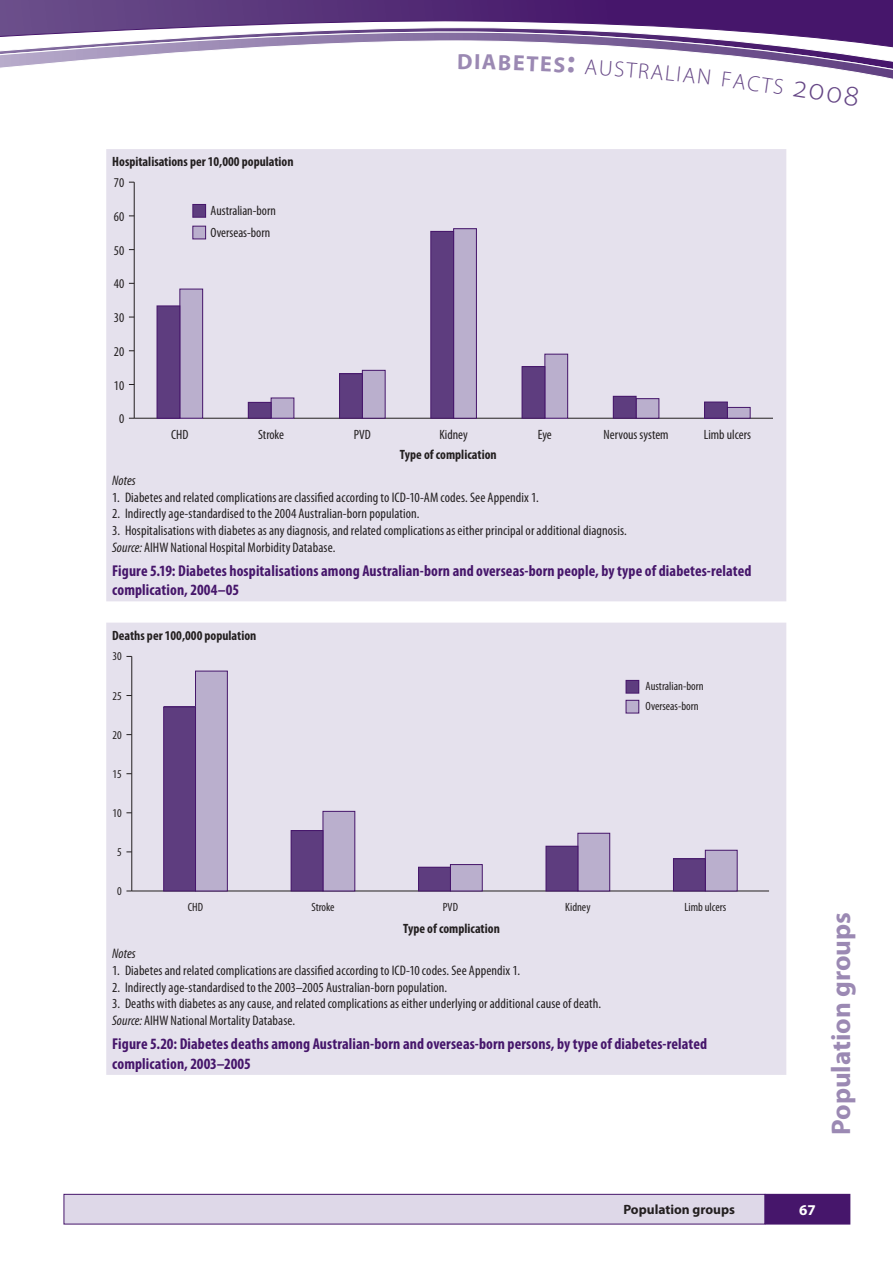
<style>
.page{position:relative;width:893px;height:1263px;background:#fff}
.page>*{position:absolute;margin:0;border:0;box-sizing:border-box;transform-origin:0 0}
.t1{font:700 27px "Myriad Pro";color:#9b89b3}
.t2{font:300 22.05px "Myriad Pro";color:#654685}
.t3{font:700 condensed 15.75px/19.5px "Myriad Pro";letter-spacing:.005em;color:#46166b}
.t4{font:700 15px "Myriad Pro";color:#fff}
.t5{font:condensed 13.8px/16.6px "Myriad Pro";letter-spacing:.005em;color:#231f20}
.t6{font:italic condensed 13.8px "Myriad Pro";letter-spacing:.005em;color:#231f20}
.t7{font:700 condensed 13.5px "Myriad Pro";color:#231f20}
.t8{font:condensed 13.5px "Myriad Pro";color:#231f20}
.t9{font:700 13.5px "Myriad Pro";color:#231f20}
.t10{font:condensed 12px "Myriad Pro";color:#231f20}
.s1{font-style:italic}
</style>
<div class="page">
<div style="left:64px;top:1194px;width:701px;height:30px;background:#ded8e8"></div>
<div style="left:64px;top:1194px;width:701px;height:30px;border:1px solid #46166b"></div>
<div style="left:765px;top:1194px;width:85px;height:30px;background:#46166b"></div>
<svg style="left:0;top:0;width:892px;height:18px;background:#522a75"></svg>
<svg style="left:0;top:18px;width:892px;height:8px;background:#6f4e8c"></svg>
<svg style="left:0;top:26px;width:892px;height:53px"></svg>
<div style="left:106px;top:149px;width:680px;height:452px;background:#e5e1ed"></div>
<hr style="left:134px;top:418px;width:639px;height:1px;background:#231f20">
<hr style="left:134px;top:182px;width:1px;height:236px;background:#231f20">
<div style="left:193px;top:226px;width:13px;height:13px;background:#baafcd"></div>
<div style="left:193px;top:226px;width:13px;height:13px;border:1px solid #46166b"></div>
<div style="left:180px;top:289px;width:23px;height:129px;background:#baafcd"></div>
<div style="left:180px;top:289px;width:23px;height:129px;border:1px solid #46166b"></div>
<div style="left:271px;top:398px;width:23px;height:20px;background:#baafcd"></div>
<div style="left:362px;top:370px;width:23px;height:48px;background:#baafcd"></div>
<div style="left:362px;top:370px;width:23px;height:48px;border:1px solid #46166b"></div>
<div style="left:454px;top:229px;width:22px;height:189px;background:#baafcd"></div>
<div style="left:453px;top:229px;width:24px;height:189px;border:1px solid #46166b"></div>
<div style="left:545px;top:354px;width:23px;height:64px;background:#baafcd"></div>
<div style="left:545px;top:354px;width:23px;height:64px;border:1px solid #46166b"></div>
<div style="left:636px;top:399px;width:23px;height:19px;background:#baafcd"></div>
<div style="left:636px;top:398px;width:23px;height:20px;border:1px solid #46166b"></div>
<div style="left:727px;top:407px;width:23px;height:11px;background:#baafcd"></div>
<div style="left:727px;top:407px;width:23px;height:11px;border:1px solid #46166b"></div>
<div style="left:193px;top:204px;width:13px;height:13px;background:#5e3d7f"></div>
<div style="left:193px;top:204px;width:13px;height:13px;border:1px solid #46166b"></div>
<div style="left:157px;top:306px;width:23px;height:112px;background:#5e3d7f"></div>
<div style="left:157px;top:306px;width:23px;height:112px;border:1px solid #46166b"></div>
<div style="left:248px;top:402px;width:23px;height:16px;background:#5e3d7f"></div>
<div style="left:248px;top:402px;width:23px;height:16px;border:1px solid #46166b"></div>
<div style="left:339px;top:374px;width:23px;height:44px;background:#5e3d7f"></div>
<div style="left:339px;top:374px;width:23px;height:44px;border:1px solid #46166b"></div>
<div style="left:431px;top:231px;width:23px;height:187px;background:#5e3d7f"></div>
<div style="left:431px;top:231px;width:23px;height:187px;border:1px solid #46166b"></div>
<div style="left:522px;top:367px;width:23px;height:51px;background:#5e3d7f"></div>
<div style="left:522px;top:366px;width:23px;height:52px;border:1px solid #46166b"></div>
<div style="left:613px;top:396px;width:23px;height:22px;background:#5e3d7f"></div>
<div style="left:613px;top:396px;width:23px;height:22px;border:1px solid #46166b"></div>
<div style="left:704px;top:402px;width:23px;height:16px;background:#5e3d7f"></div>
<div style="left:704px;top:402px;width:23px;height:16px;border:1px solid #46166b"></div>
<div style="left:106px;top:623px;width:680px;height:452px;background:#e5e1ed"></div>
<hr style="left:132px;top:891px;width:637px;height:1px;background:#231f20">
<hr style="left:132px;top:656px;width:1px;height:235px;background:#231f20">
<div style="left:626px;top:700px;width:13px;height:13px;background:#baafcd"></div>
<div style="left:626px;top:700px;width:13px;height:13px;border:1px solid #46166b"></div>
<div style="left:195px;top:671px;width:32px;height:220px;background:#baafcd"></div>
<div style="left:195px;top:671px;width:33px;height:220px;border:1px solid #46166b"></div>
<div style="left:323px;top:811px;width:32px;height:80px;background:#baafcd"></div>
<div style="left:323px;top:811px;width:32px;height:80px;border:1px solid #46166b"></div>
<div style="left:450px;top:865px;width:32px;height:26px;background:#baafcd"></div>
<div style="left:450px;top:864px;width:32px;height:27px;border:1px solid #46166b"></div>
<div style="left:578px;top:833px;width:32px;height:58px;background:#baafcd"></div>
<div style="left:578px;top:833px;width:32px;height:58px;border:1px solid #46166b"></div>
<div style="left:705px;top:850px;width:32px;height:41px;background:#baafcd"></div>
<div style="left:705px;top:850px;width:32px;height:41px;border:1px solid #46166b"></div>
<div style="left:626px;top:680px;width:13px;height:13px;background:#5e3d7f"></div>
<div style="left:626px;top:680px;width:13px;height:13px;border:1px solid #46166b"></div>
<div style="left:164px;top:707px;width:31px;height:184px;background:#5e3d7f"></div>
<div style="left:163px;top:707px;width:33px;height:184px;border:1px solid #46166b"></div>
<div style="left:291px;top:831px;width:32px;height:60px;background:#5e3d7f"></div>
<div style="left:291px;top:830px;width:32px;height:61px;border:1px solid #46166b"></div>
<div style="left:418px;top:867px;width:32px;height:24px;background:#5e3d7f"></div>
<div style="left:418px;top:867px;width:33px;height:24px;border:1px solid #46166b"></div>
<div style="left:546px;top:846px;width:32px;height:45px;background:#5e3d7f"></div>
<div style="left:546px;top:846px;width:32px;height:45px;border:1px solid #46166b"></div>
<div style="left:673px;top:859px;width:32px;height:32px;background:#5e3d7f"></div>
<div style="left:673px;top:859px;width:32px;height:32px;border:1px solid #46166b"></div>
<svg style="left:459px;top:54px;width:116px;height:19px"></svg>
<svg style="left:585px;top:59px;width:79px;height:20px"></svg>
<svg style="left:722px;top:72px;width:9px;height:7px"></svg>
<p class="t7" style="left:112px;top:157px;width:183px">Hospitalisations per 10,000 population</p>
<p class="t8" style="left:114px;top:178px;width:12px">70</p>
<p class="t8" style="left:114px;top:211px;width:12px">60</p>
<p class="t8" style="left:114px;top:245px;width:12px">50</p>
<p class="t8" style="left:114px;top:279px;width:12px">40</p>
<p class="t8" style="left:114px;top:313px;width:12px">30</p>
<p class="t8" style="left:114px;top:346px;width:12px">20</p>
<p class="t8" style="left:114px;top:380px;width:12px">10</p>
<p class="t8" style="left:119px;top:414px;width:7px">0</p>
<p class="t8" style="left:211px;top:206px;width:67px">Australian-born</p>
<p class="t8" style="left:211px;top:227px;width:61px">Overseas-born</p>
<h2 class="t2" style="left:666px;top:64px;width:48px;rotate:6deg">LIAN</h2>
<h2 class="t2" style="left:734px;top:72px;width:52px;rotate:8deg">ACTS</h2>
<p class="t8" style="left:171px;top:429px;width:19px">CHD</p>
<p class="t8" style="left:258px;top:429px;width:28px">Stroke</p>
<p class="t8" style="left:354px;top:429px;width:19px">PVD</p>
<p class="t8" style="left:439px;top:429px;width:30px">Kidney</p>
<p class="t8" style="left:538px;top:429px;width:15px">Eye</p>
<p class="t8" style="left:604px;top:429px;width:66px">Nervous system</p>
<p class="t8" style="left:704px;top:429px;width:49px">Limb ulcers</p>
<p class="t7" style="left:400px;top:450px;width:98px">Type of complication</p>
<p class="t6" style="left:112px;top:475px;width:25px">Notes</p>
<p class="t5" style="left:112px;top:490px;width:428px">1. Diabetes and related complications are classified according to ICD-10-AM codes. See Appendix 1.</p>
<p class="t5" style="left:112px;top:507px;width:309px">2. Indirectly age-standardised to the 2004 Australian-born population.</p>
<p class="t5" style="left:112px;top:523px;width:516px">3. Hospitalisations with diabetes as any diagnosis, and related complications as either principal or additional diagnosis.<br><span class="s1">Source:</span> AIHW National Hospital Morbidity Database.</p>
<p class="t3" style="left:112px;top:562px;width:641px">Figure 5.19: Diabetes hospitalisations among Australian-born and overseas-born people, by type of diabetes-related complication, 2004–05</p>
<p class="t7" style="left:112px;top:630px;width:146px">Deaths per 100,000 population</p>
<p class="t10" style="left:113px;top:652px;width:11px">30</p>
<p class="t10" style="left:113px;top:691px;width:11px">25</p>
<p class="t10" style="left:113px;top:730px;width:11px">20</p>
<p class="t10" style="left:113px;top:769px;width:11px">15</p>
<p class="t10" style="left:113px;top:808px;width:11px">10</p>
<p class="t10" style="left:117px;top:847px;width:6px">5</p>
<p class="t10" style="left:117px;top:886px;width:6px">0</p>
<p class="t10" style="left:645px;top:681px;width:59px">Australian-born</p>
<p class="t10" style="left:645px;top:701px;width:54px">Overseas-born</p>
<p class="t10" style="left:188px;top:903px;width:17px">CHD</p>
<p class="t10" style="left:311px;top:903px;width:25px">Stroke</p>
<p class="t10" style="left:443px;top:903px;width:17px">PVD</p>
<p class="t10" style="left:565px;top:903px;width:27px">Kidney</p>
<p class="t10" style="left:684px;top:903px;width:43px">Limb ulcers</p>
<p class="t7" style="left:403px;top:923px;width:98px">Type of complication</p>
<p class="t6" style="left:112px;top:949px;width:25px">Notes</p>
<p class="t5" style="left:112px;top:964px;width:409px">1. Diabetes and related complications are classified according to ICD-10 codes. See Appendix 1.</p>
<p class="t5" style="left:112px;top:980px;width:336px">2. Indirectly age-standardised to the 2003–2005 Australian-born population.</p>
<p class="t5" style="left:112px;top:997px;width:490px">3. Deaths with diabetes as any cause, and related complications as either underlying or additional cause of death.<br><span class="s1">Source:</span> AIHW National Mortality Database.</p>
<p class="t3" style="left:112px;top:1036px;width:596px">Figure 5.20: Diabetes deaths among Australian-born and overseas-born persons, by type of diabetes-related complication, 2003–2005</p>
<h1 class="t1" style="left:831px;top:1135px;width:225px;rotate:-90deg">Population groups</h1>
<p class="t9" style="left:623px;top:1205px;width:113px">Population groups</p>
<p class="t4" style="left:799px;top:1204px;width:18px">67</p>
</div>
